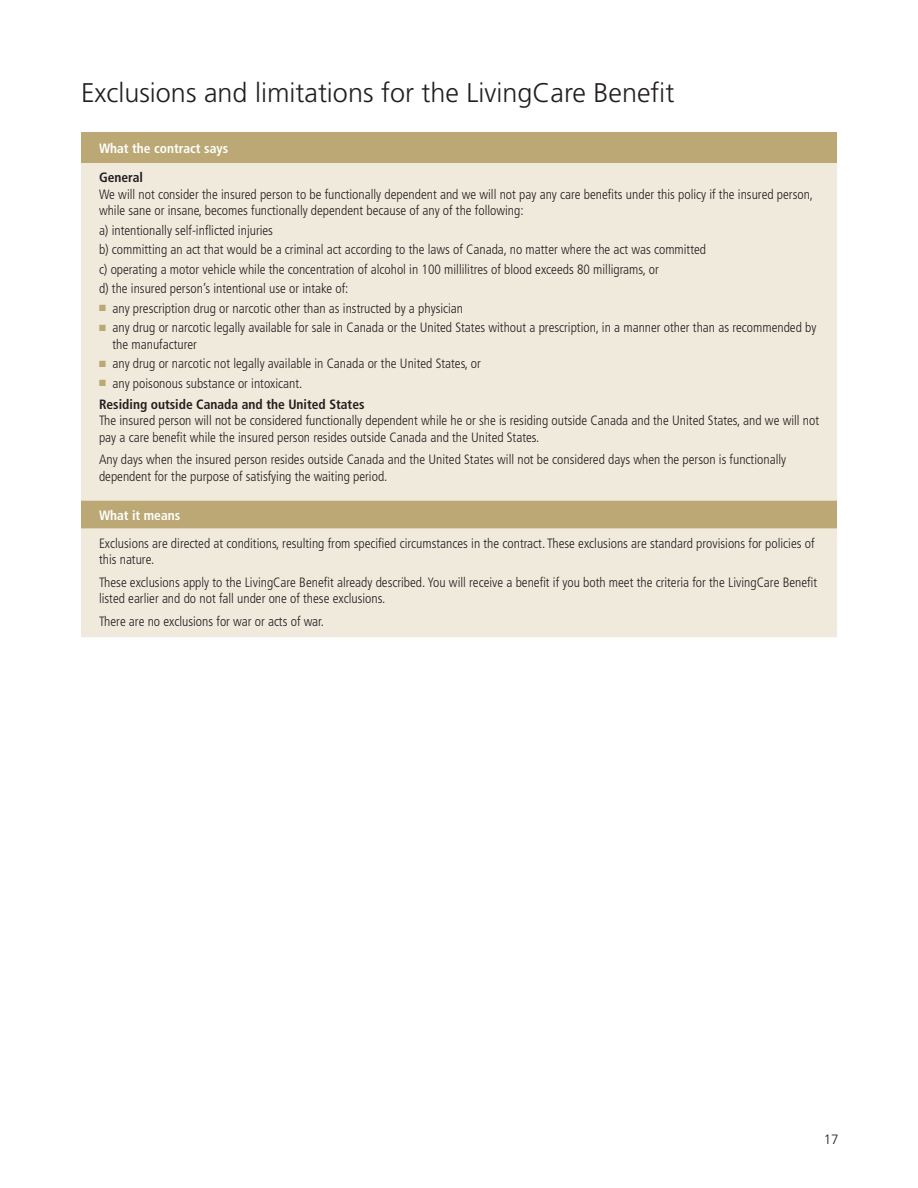
<style>
.page{position:relative;width:918px;height:1188px;background:#fff}
.page>*{position:absolute;margin:0;border:0;box-sizing:border-box;transform-origin:0 0}
.t1{font:300 27px "Frutiger";color:#231f20}
.t2{font:300 condensed 13.5px/16.5px "Frutiger";color:#231f20}
.t3{font:700 condensed 13.5px/21px "Frutiger";color:#231f20}
.t4{font:700 condensed 13.5px "Frutiger";color:#fff}
.t5{font:300 13.5px "Frutiger";color:#231f20}
.s1{color:#bba874}
.s2{font-weight:300}
</style>
<div class="page">
<div style="left:81px;top:132px;width:756px;height:31px;background:#bba874"></div>
<div style="left:81px;top:163px;width:756px;height:474px;background:#efeadc"></div>
<h1 class="t1" style="left:81px;top:78px;width:595px">Exclusions and limitations for the LivingCare Benefit</h1>
<p class="t4" style="left:99px;top:140px;width:131px">What the contract says</p>
<p class="t3" style="left:99px;top:167px;width:46px">General</p>
<p class="t2" style="left:99px;top:186px;width:716px">We will not consider the insured person to be functionally dependent and we will not pay any care benefits under this policy if the insured person, while sane or insane, becomes functionally dependent because of any of the following:</p>
<p class="t2" style="left:99px;top:221px;width:609px;line-height:19.5px">a) intentionally self-inflicted injuries<br>b) committing an act that would be a criminal act according to the laws of Canada, no matter where the act was committed c) operating a motor vehicle while the concentration of alcohol in 100 millilitres of blood exceeds 80 milligrams, or<br>d) the insured person’s intentional use or intake of:</p>
<p class="t2" style="left:99px;top:300px;width:366px"><span class="s1">■</span> any prescription drug or narcotic other than as instructed by a physician</p>
<p class="t2" style="left:112px;top:320px;width:705px;text-indent:-13px"><span class="s1">■</span> any drug or narcotic legally available for sale in Canada or the United States without a prescription, in a manner other than as recommended by the manufacturer</p>
<p class="t2" style="left:99px;top:356px;width:383px"><span class="s1">■</span> any drug or narcotic not legally available in Canada or the United States, or</p>
<p class="t3" style="left:99px;top:373px;width:267px"><span class="s1">■</span> <span class="s2">any poisonous substance or intoxicant.<br></span>Residing outside Canada and the United States</p>
<p class="t2" style="left:99px;top:413px;width:722px">The insured person will not be considered functionally dependent while he or she is residing outside Canada and the United States, and we will not pay a care benefit while the insured person resides outside Canada and the United States.</p>
<p class="t2" style="left:99px;top:452px;width:689px">Any days when the insured person resides outside Canada and the United States will not be considered days when the person is functionally dependent for the purpose of satisfying the waiting period.</p>
<p class="t4" style="left:99px;top:507px;width:83px">What it means</p>
<p class="t2" style="left:99px;top:535px;width:717px">Exclusions are directed at conditions, resulting from specified circumstances in the contract. These exclusions are standard provisions for policies of this nature.</p>
<p class="t2" style="left:99px;top:574px;width:720px">These exclusions apply to the LivingCare Benefit already described. You will receive a benefit if you both meet the criteria for the LivingCare Benefit listed earlier and do not fall under one of these exclusions.</p>
<p class="t2" style="left:99px;top:613px;width:227px">There are no exclusions for war or acts of war.</p>
<p class="t5" style="left:824px;top:1131px;width:17px">17</p>
</div>
